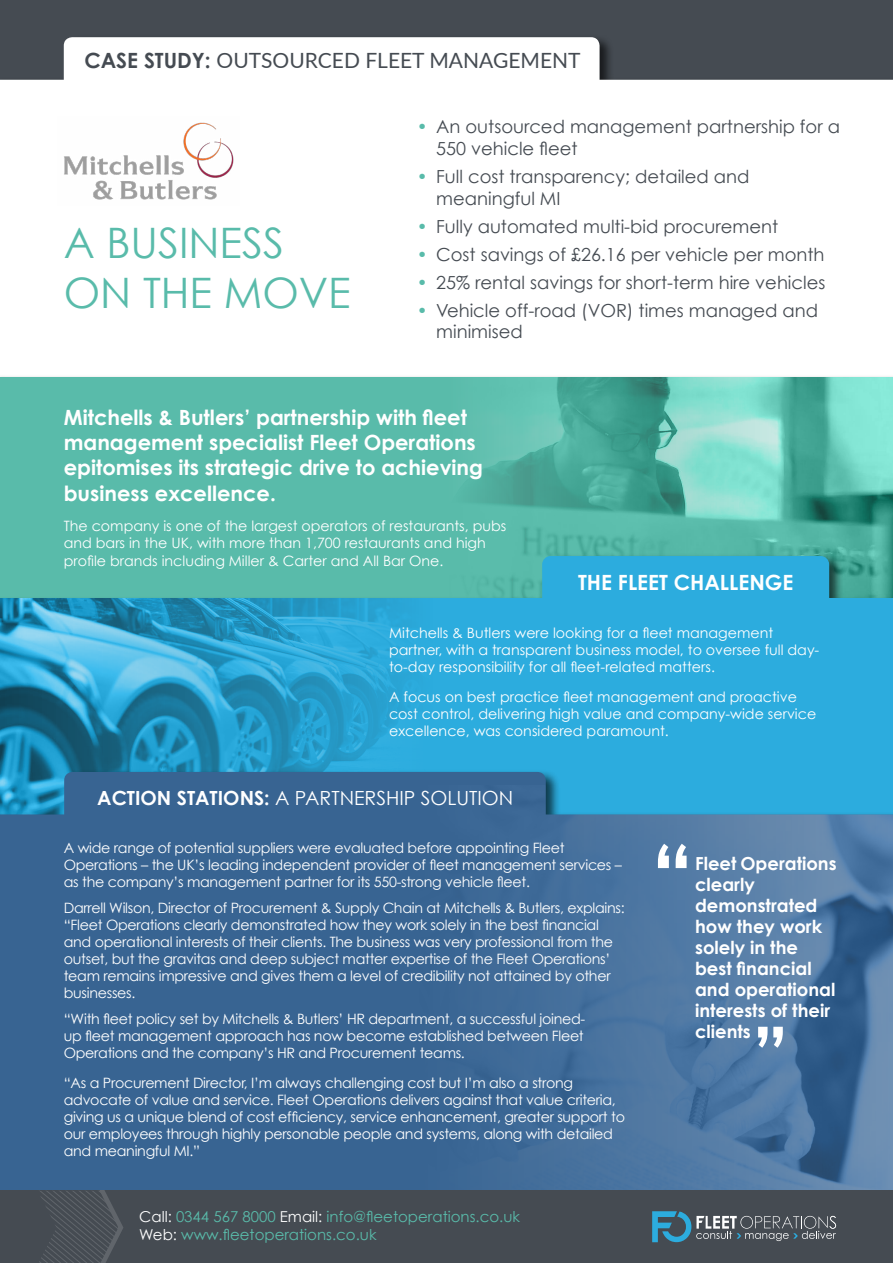
<style>
.page{position:relative;width:893px;height:1263px;background:#fff}
.page>*{position:absolute;margin:0;border:0;box-sizing:border-box;transform-origin:0 0}
.t1{font:700 88.8px "Century Gothic";color:#fff}
.t2{font:700 76.65px "Century Gothic";color:#fff}
.t3{font:42px/50.4px "Century Gothic";color:#59bbaa}
.t4{font:700 21px/25.2px "Century Gothic";color:#fff}
.t5{font:21px "Lato";color:#454b52}
.t6{font:19.5px "Century Gothic";color:#fff}
.t7{font:18px/21.6px "Century Gothic";color:#454b52}
.t8{font:700 18px/21px "Century Gothic";color:#fff}
.t9{font:15px/18px "Century Gothic";color:#59bbaa}
.t10{font:14.25px/17.1px "Century Gothic";letter-spacing:-.02em;color:#fff}
.t11{font:14.25px/17.1px "Century Gothic";color:#fff}
.s1{font-family:"Century Gothic";font-weight:700}
.s2{color:#59bbaa}
.s3{font-weight:700}
.s4{color:#fff}
</style>
<div class="page">
<div style="left:0;top:0;width:893px;height:111px;background:#454b52"></div>
<svg style="left:0;top:37px;width:893px;height:74px;fill:#fff"></svg>
<img style="left:64px;top:122px;width:170px;height:78px">
<div style="left:0;top:378px;width:893px;height:516px;background:#59bbaa"></div>
<img style="left:477px;top:378px;width:416px;height:175px">
<div style="left:0;top:553px;width:893px;height:452px;background:#000;opacity:.65"></div>
<div style="left:542px;top:556px;width:287px;height:65px;background:#2cacde;border-radius:9px"></div>
<div style="left:0;top:598px;width:893px;height:394px;background:#2cacde"></div>
<img style="left:0;top:598px;width:402px;height:171px">
<div style="left:0;top:772px;width:558px;height:419px;background:#386492"></div>
<img style="left:235px;top:786px;width:658px;height:405px">
<div style="left:0;top:1191px;width:893px;height:72px;background:#454b52"></div>
<svg style="left:39px;top:1191px;width:84px;height:72px"></svg>
<svg style="left:652px;top:1211px;width:184px;height:31px"></svg>
<h3 class="t5" style="left:84px;top:45px;width:498px"><span class="s1">CASE STUDY:</span> OUTSOURCED FLEET MANAGEMENT</h3>
<h3 class="t3" style="left:64px;top:217px;width:289px">A BUSINESS<br>ON THE MOVE</h3>
<p class="t7" style="left:436px;top:116px;width:405px;text-indent:-19px"><span class="s2">•</span> An outsourced management partnership for a<br>550 vehicle fleet</p>
<p class="t7" style="left:436px;top:165px;width:315px;text-indent:-19px"><span class="s2">•</span> Full cost transparency; detailed and meaningful MI</p>
<p class="t7" style="left:417px;top:215px;width:363px"><span class="s2">•</span> Fully automated multi-bid procurement</p>
<p class="t7" style="left:417px;top:243px;width:409px"><span class="s2">•</span> Cost savings of £26.16 per vehicle per month</p>
<p class="t7" style="left:417px;top:271px;width:410px"><span class="s2">•</span> 25% rental savings for short-term hire vehicles</p>
<p class="t7" style="left:436px;top:299px;width:383px;text-indent:-19px"><span class="s2">•</span> Vehicle off-road (VOR) times managed and minimised</p>
<h3 class="t4" style="left:64px;top:404px;width:421px">Mitchells &amp; Butlers’ partnership with fleet management specialist Fleet Operations epitomises its strategic drive to achieving business excellence.</h3>
<p class="t11" style="left:64px;top:516px;width:444px;line-height:17.5px">The company is one of the largest operators of restaurants, pubs and bars in the UK, with more than 1,700 restaurants and high profile brands including Miller &amp; Carter and All Bar One.</p>
<h3 class="t4" style="left:578px;top:569px;width:217px">THE FLEET CHALLENGE</h3>
<p class="t11" style="left:389px;top:624px;width:432px">Mitchells &amp; Butlers were looking for a fleet management partner, with a transparent business model, to oversee full day&shy;to-day responsibility for all fleet-related matters.</p>
<p class="t11" style="left:389px;top:688px;width:429px">A focus on best practice fleet management and proactive cost control, delivering high value and company-wide service excellence, was considered paramount.</p>
<h3 class="t6" style="left:97px;top:786px;width:418px"><span class="s3">ACTION STATIONS:</span> A PARTNERSHIP SOLUTION</h3>
<p class="t10" style="left:64px;top:839px;width:560px">A wide range of potential suppliers were evaluated before appointing Fleet<br>Operations – the UK’s leading independent provider of fleet management services – as the company’s management partner for its 550-strong vehicle fleet.</p>
<p class="t10" style="left:64px;top:898px;width:562px">Darrell Wilson, Director of Procurement &amp; Supply Chain at Mitchells &amp; Butlers, explains: “Fleet Operations clearly demonstrated how they work solely in the best financial and operational interests of their clients. The business was very professional from the outset, but the gravitas and deep subject matter expertise of the Fleet Operations’ team remains impressive and gives them a level of credibility not attained by other businesses.</p>
<p class="t10" style="left:64px;top:1010px;width:523px;text-align:justify">“With fleet policy set by Mitchells &amp; Butlers’ HR department, a successful joined&shy;up fleet management approach has now become established between Fleet Operations and the company’s HR and Procurement teams.</p>
<p class="t10" style="left:64px;top:1074px;width:563px">“As a Procurement Director, I’m always challenging cost but I’m also a strong advocate of value and service. Fleet Operations delivers against that value criteria, giving us a unique blend of cost efficiency, service enhancement, greater support to our employees through highly personable people and systems, along with detailed and meaningful MI.”</p>
<p class="t9" style="left:139px;top:1208px;width:382px"><span class="s4">Call:</span> 0344 567 8000 <span class="s4">Email:</span> info@fleetoperations.co.uk<br><span class="s4">Web:</span> www.fleetoperations.co.uk</p>
<h1 class="t1" style="left:651px;top:809px;width:44px">“</h1>
<p class="t8" style="left:695px;top:852px;width:143px">Fleet Operations clearly demonstrated how they work solely in the best financial and operational interests of their clients</p>
<h2 class="t2" style="left:789px;top:1077px;width:38px;rotate:-180deg">“</h2>
</div>
